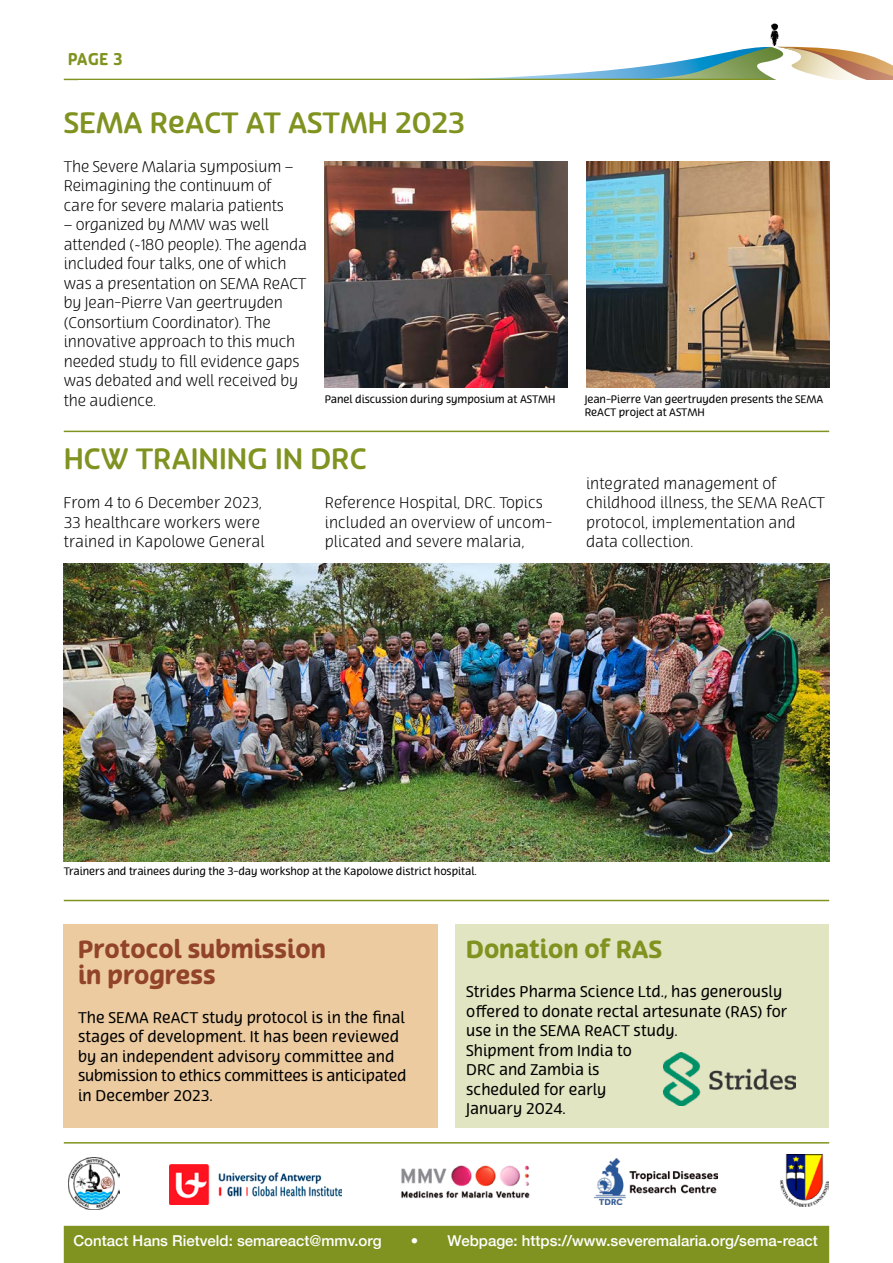
<style>
.page{position:relative;width:893px;height:1263px;background:#fff}
.page>*{position:absolute;margin:0;border:0;box-sizing:border-box;transform-origin:0 0}
.t1{font:500 28.5px "Terfens";color:#809320}
.t2{font:700 24px/25.5px "Terfens";color:#92442a}
.t3{font:700 24px "Terfens";color:#809320}
.t4{font:700 16.5px "Terfens";color:#809320;scale:.9 1}
.t5{font:300 15px/19.5px "Terfens";letter-spacing:-.01em;color:#000}
.t6{font:15px/19.5px "Terfens";color:#000}
.t7{font:500 15px "Helvetica Neue";color:#fff}
.t8{font:10.5px/13.5px "Terfens";letter-spacing:-.005em;color:#000}
</style>
<div class="page">
<img style="left:68px;top:1157px;width:52px;height:52px">
<img style="left:401px;top:1165px;width:129px;height:34px">
<img style="left:594px;top:1159px;width:123px;height:46px">
<img style="left:780px;top:1154px;width:48px;height:53px">
<img style="left:169px;top:1164px;width:172px;height:40px">
<div style="left:63px;top:924px;width:374px;height:203px;background:#eccba0"></div>
<div style="left:455px;top:924px;width:374px;height:203px;background:#e1e5c1"></div>
<img style="left:663px;top:1052px;width:132px;height:53px">
<hr style="left:64px;top:431px;width:765px;height:1px;background:#809320">
<hr style="left:64px;top:1142px;width:765px;height:1px;background:#809320">
<hr style="left:64px;top:900px;width:765px;height:1px;background:#809320">
<div style="left:64px;top:1226px;width:765px;height:37px;background:#809320"></div>
<img style="left:64px;top:563px;width:765px;height:299px">
<img style="left:325px;top:162px;width:243px;height:226px">
<img style="left:586px;top:162px;width:243px;height:226px">
<svg style="left:440px;top:23px;width:453px;height:57px"></svg>
<hr style="left:64px;top:79px;width:703px;height:1px;background:#809320">
<p class="t4" style="left:68px;top:49px;width:62px">PAGE 3</p>
<h1 class="t1" style="left:64px;top:105px;width:403px">SEMA ReACT AT ASTMH 2023</h1>
<p class="t5" style="left:64px;top:157px;width:231px">The Severe Malaria symposium –<br>Reimagining the continuum of care for severe malaria patients</p>
<p class="t5" style="left:64px;top:215px;width:245px">– organized by MMV was well attended (~180 people). The agenda included four talks, one of which was a presentation on SEMA ReACT by Jean-Pierre Van geertruyden (Consortium Coordinator). The innovative approach to this much needed study to fill evidence gaps was debated and well received by the audience.</p>
<p class="t8" style="left:325px;top:392px;width:232px">Panel discussion during symposium at ASTMH</p>
<p class="t8" style="left:585px;top:392px;width:240px">Jean-Pierre Van geertruyden presents the SEMA<br>ReACT project at ASTMH</p>
<h1 class="t1" style="left:64px;top:441px;width:304px">HCW TRAINING IN DRC</h1>
<p class="t5" style="left:64px;top:493px;width:202px">From 4 to 6 December 2023,<br>33 healthcare workers were trained in Kapolowe General</p>
<p class="t5" style="left:325px;top:493px;width:229px">Reference Hospital, DRC. Topics included an overview of uncom&shy;plicated and severe malaria,</p>
<p class="t5" style="left:586px;top:474px;width:241px">integrated management of childhood illness, the SEMA ReACT protocol, implementation and data collection.</p>
<p class="t8" style="left:64px;top:864px;width:415px">Trainers and trainees during the 3-day workshop at the Kapolowe district hospital.</p>
<h2 class="t2" style="left:78px;top:938px;width:249px">Protocol submission in progress</h2>
<p class="t6" style="left:78px;top:1008px;width:330px">The SEMA ReACT study protocol is in the final stages of development. It has been reviewed by an independent advisory committee and submission to ethics committees is anticipated in December 2023.</p>
<h2 class="t3" style="left:466px;top:934px;width:197px">Donation of RAS</h2>
<p class="t6" style="left:466px;top:982px;width:323px">Strides Pharma Science Ltd., has generously offered to donate rectal artesunate (RAS) for use in the SEMA ReACT study.<br>Shipment from India to<br>DRC and Zambia is<br>scheduled for early<br>January 2024.</p>
<p class="t7" style="left:73px;top:1229px;width:310px">Contact Hans Rietveld: semareact@mmv.org</p>
<p class="t7" style="left:411px;top:1229px;width:408px">• Webpage: https://www.severemalaria.org/sema-react</p>
</div>
